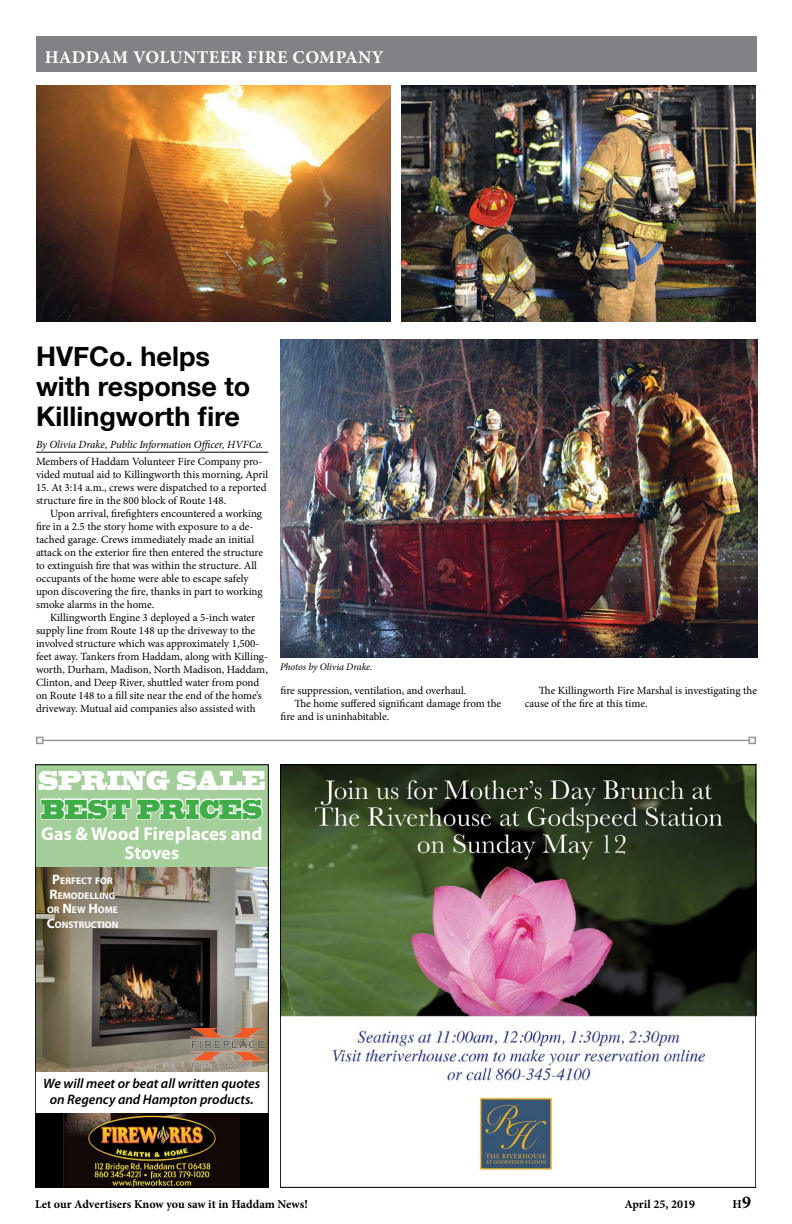
<style>
.page{position:relative;width:792px;height:1224px;background:#fff}
.page>*{position:absolute;margin:0;border:0;box-sizing:border-box;transform-origin:0 0}
.t1{font:700 27px/30px "Helvetica Neue";color:#000}
.t2{font:25.5px "Blackoak Std";color:#fff;scale:.5 1}
.t3{font:25.5px "Blackoak Std";color:#41ad49;scale:.5 1}
.t4{font:700 18.6px/18.6px "Myriad Pro";color:#fff;text-align:center}
.t5{font:700 18px "Minion Pro";letter-spacing:.025em;color:#fff}
.t6{font:italic 600 13.7px/16.5px "Myriad Pro";color:#000;text-align:center}
.t7{font:700 12px "Minion Pro";color:#000}
.t8{font:11px/13px "Minion Pro";letter-spacing:-.005em;color:#000}
.t9{font:italic 11px "Minion Pro";letter-spacing:-.005em;color:#000}
.t10{font:italic 10px "Minion Pro";letter-spacing:-.005em;color:#000}
.t11{font:700 9.6px/14.7px "Myriad Pro";color:#fff;text-align:center}
.s1{font-size:13.7px}
.s2{font-size:18px}
</style>
<div class="page">
<hr style="left:36px;top:452px;width:232px;height:1px;background:#000">
<div style="left:36px;top:36px;width:720px;height:36px;background:#808285"></div>
<img style="left:282px;top:767px;width:472px;height:405px">
<div style="left:35px;top:1113px;width:234px;height:75px;background:#000"></div>
<img style="left:37px;top:867px;width:230px;height:204px">
<img style="left:64px;top:1113px;width:176px;height:73px">
<div style="left:35px;top:765px;width:234px;height:102px;background:#a4ce9a"></div>
<svg style="left:40px;top:798px;width:224px;height:97px"></svg>
<img style="left:191px;top:1028px;width:73px;height:38px">
<div style="left:35px;top:765px;width:234px;height:423px;border:1px solid #000"></div>
<img style="left:36px;top:86px;width:354px;height:236px">
<img style="left:402px;top:86px;width:354px;height:236px">
<img style="left:280px;top:340px;width:477px;height:318px">
<hr style="left:43px;top:740px;width:706px;height:1px;background:#939598">
<div style="left:36px;top:737px;width:8px;height:7px;border:2px solid #939598"></div>
<div style="left:748px;top:737px;width:8px;height:7px;border:2px solid #939598"></div>
<h3 class="t5" style="left:45px;top:44px;width:340px">HADDAM VOLUNTEER FIRE COMPANY</h3>
<h1 class="t1" style="left:36px;top:342px;width:216px">HVFCo. helps with response to<br>Killingworth fire</h1>
<p class="t9" style="left:36px;top:437px;width:229px">By Olivia Drake, Public Information Officer, HVFCo.</p>
<p class="t8" style="left:36px;top:455px;width:234px">Members of Haddam Volunteer Fire Company pro&shy;vided mutual aid to Killingworth this morning, April</p>
<p class="t8" style="left:36px;top:482px;width:232px">15. At 3:14 a.m., crews were dispatched to a reported structure fire in the 800 block of Route 148.</p>
<p class="t8" style="left:36px;top:508px;width:229px;text-indent:14px">Upon arrival, firefighters encountered a working fire in a 2.5 the story home with exposure to a de&shy;tached garage. Crews immediately made an initial attack on the exterior fire then entered the structure to extinguish fire that was within the structure. All occupants of the home were able to escape safely upon discovering the fire, thanks in part to working smoke alarms in the home.</p>
<p class="t8" style="left:36px;top:612px;width:234px;text-indent:14px">Killingworth Engine 3 deployed a 5-inch water supply line from Route 148 up the driveway to the involved structure which was approximately 1,500- feet away. Tankers from Haddam, along with Killing&shy;worth, Durham, Madison, North Madison, Haddam, Clinton, and Deep River, shuttled water from pond on Route 148 to a fill site near the end of the home’s driveway. Mutual aid companies also assisted with</p>
<p class="t10" style="left:280px;top:660px;width:94px">Photos by Olivia Drake.</p>
<p class="t8" style="left:280px;top:684px;width:187px">fire suppression, ventilation, and overhaul.</p>
<p class="t8" style="left:294px;top:697px;width:208px">The home suffered significant damage from the</p>
<p class="t8" style="left:280px;top:710px;width:110px">fire and is uninhabitable.</p>
<h2 class="t2" style="left:38px;top:764px;width:456px">SPRING SALE</h2>
<h2 class="t3" style="left:41px;top:792px;width:443px">BEST PRICES</h2>
<h3 class="t4" style="left:41px;top:824px;width:223px">Gas &amp; Wood Fireplaces and<br>Stoves</h3>
<p class="t11" style="left:47px;top:873px;width:73px"><span class="s1">P</span>ERFECT FOR<br><span class="s1">R</span>EMODELLING<br>OR <span class="s1">N</span>EW <span class="s1">H</span>OME<br><span class="s1">C</span>ONSTRUCTION</p>
<p class="t8" style="left:525px;top:684px;width:234px;text-indent:14px">The Killingworth Fire Marshal is investigating the cause of the fire at this time.</p>
<p class="t6" style="left:43px;top:1075px;width:219px">We will meet or beat all written quotes on Regency and Hampton products.</p>
<p class="t7" style="left:35px;top:1196px;width:274px">Let our Advertisers Know you saw it in Haddam News!</p>
<p class="t7" style="left:624px;top:1196px;width:72px">April 25, 2019</p>
<p class="t7" style="left:733px;top:1196px;width:20px">H<span class="s2">9</span></p>
</div>
